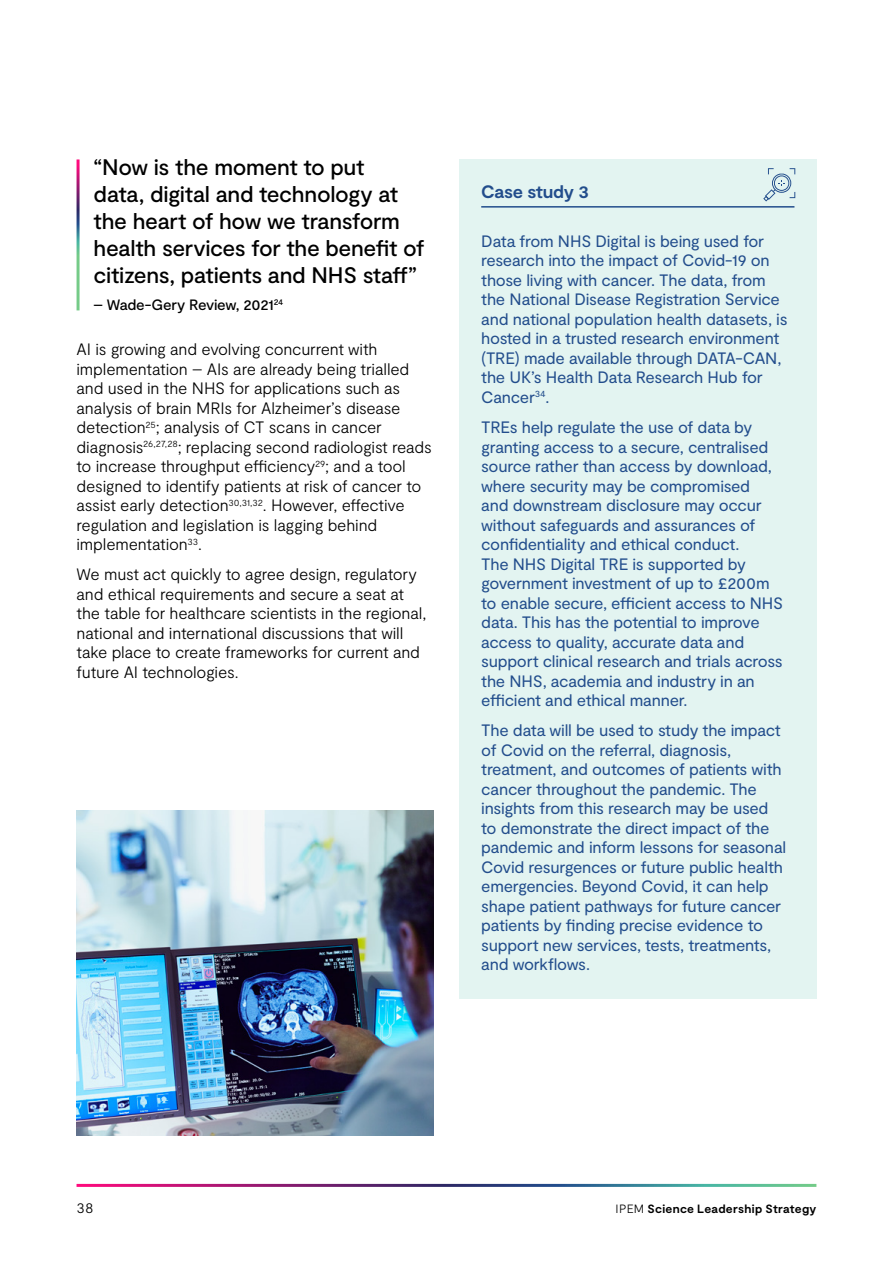
<style>
.page{position:relative;width:893px;height:1263px;background:#fff}
.page>*{position:absolute;margin:0;border:0;box-sizing:border-box;transform-origin:0 0}
.t1{font:500 22.5px/27px "Moderat";letter-spacing:-.015em;color:#000}
.Case_Study_Title_-_P{font:700 18px "Moderat";letter-spacing:-.015em;color:#224d8c}
.Body_copy___P{font:16.5px/19.5px "Moderat";letter-spacing:-.015em;color:#224d8c}
.Body_copy___P-2{font:300 16.5px/19.5px "Moderat";letter-spacing:-.015em;color:#000}
.t2{font:500 15px "Moderat";letter-spacing:-.02em;color:#000}
.t3{font:300 15px "Moderat";color:#000}
.t4{font:700 12px "Moderat";letter-spacing:.025em;color:#000}
.s1{font-weight:300}
</style>
<div class="page">
<div style="left:459px;top:159px;width:357px;height:840px;background:#e3f4f1"></div>
<svg style="left:763px;top:168px;width:32px;height:33px"></svg>
<hr style="left:481px;top:206px;width:313px;height:2px;background:#224d8c">
<img style="left:77px;top:810px;width:357px;height:325px">
<h1 class="t1" style="left:94px;top:155px;width:332px">“Now is the moment to put<br>data, digital and technology at the heart of how we transform health services for the benefit of citizens, patients and NHS staff”</h1>
<h1 class="t2" style="left:94px;top:296px;width:191px">– Wade-Gery Review, 2021<sup>24</sup></h1>
<p class="Body_copy___P-2" style="left:77px;top:340px;width:357px">AI is growing and evolving concurrent with implementation – AIs are already being trialled and used in the NHS for applications such as analysis of brain MRIs for Alzheimer’s disease detection<sup>25</sup>; analysis of CT scans in cancer diagnosis<sup>26,27,28</sup>; replacing second radiologist reads to increase throughput efficiency<sup>29</sup>; and a tool designed to identify patients at risk of cancer to assist early detection<sup>30,31,32</sup>. However, effective regulation and legislation is lagging behind implementation<sup>33</sup>.</p>
<p class="Body_copy___P-2" style="left:77px;top:565px;width:351px">We must act quickly to agree design, regulatory and ethical requirements and secure a seat at the table for healthcare scientists in the regional, national and international discussions that will take place to create frameworks for current and future AI technologies.</p>
<p class="Case_Study_Title_-_P" style="left:481px;top:181px;width:109px">Case study 3</p>
<p class="Body_copy___P" style="left:481px;top:232px;width:308px">Data from NHS Digital is being used for research into the impact of Covid-19 on those living with cancer. The data, from the National Disease Registration Service and national population health datasets, is hosted in a trusted research environment (TRE) made available through DATA-CAN, the UK’s Health Data Research Hub for Cancer<sup>34</sup>.</p>
<p class="Body_copy___P" style="left:481px;top:418px;width:304px">TREs help regulate the use of data by granting access to a secure, centralised source rather than access by download, where security may be compromised<br>and downstream disclosure may occur without safeguards and assurances of confidentiality and ethical conduct.<br>The NHS Digital TRE is supported by government investment of up to £200m to enable secure, efficient access to NHS data. This has the potential to improve access to quality, accurate data and support clinical research and trials across the NHS, academia and industry in an efficient and ethical manner.</p>
<p class="Body_copy___P" style="left:481px;top:721px;width:307px">The data will be used to study the impact of Covid on the referral, diagnosis, treatment, and outcomes of patients with cancer throughout the pandemic. The insights from this research may be used to demonstrate the direct impact of the pandemic and inform lessons for seasonal Covid resurgences or future public health emergencies. Beyond Covid, it can help shape patient pathways for future cancer patients by finding precise evidence to support new services, tests, treatments, and workflows.</p>
<h1 class="t3" style="left:77px;top:1199px;width:19px">38</h1>
<h1 class="t4" style="left:615px;top:1202px;width:202px"><span class="s1">IPEM</span> Science Leadership Strategy</h1>
</div>
